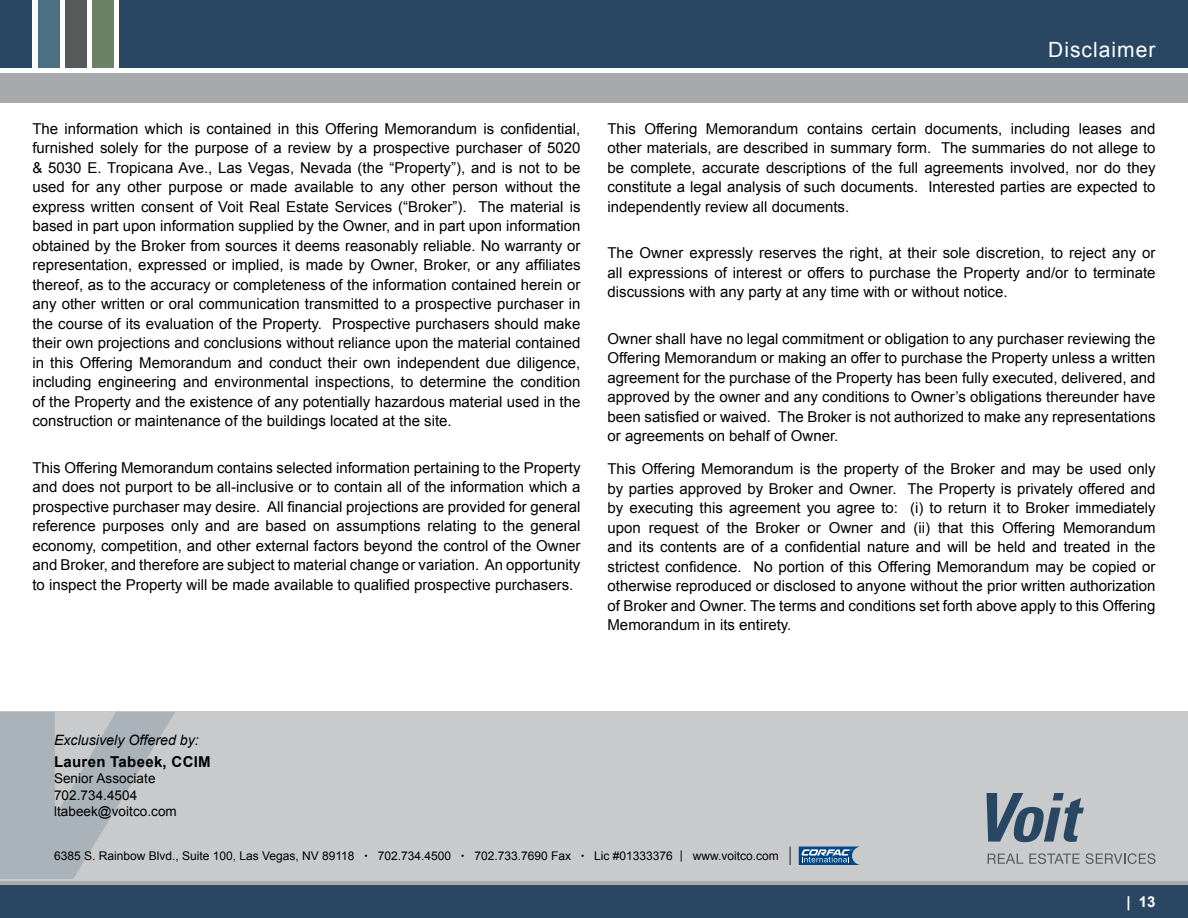
<style>
.page{position:relative;width:1188px;height:918px;background:#fff}
.page>*{position:absolute;margin:0;border:0;box-sizing:border-box;transform-origin:0 0}
.t1{font:21px "Arial";color:#fff}
.t2{font:15px/19.5px "Arial";color:#000;text-align:justify}
.t3{font:700 15px "Arial";color:#000}
.t4{font:700 15px "Arial";color:#fff}
.t5{font:italic 14.25px "Arial";color:#000}
.t6{font:13.5px/16.5px "Arial";letter-spacing:.005em;color:#000}
.t7{font:12px "Arial";color:#000}
.s1{font-size:9px}
</style>
<div class="page">
<div style="left:0;top:880px;width:1188px;height:6px;background:#a7a9ac"></div>
<div style="left:0;top:0;width:1188px;height:68px;background:#294763"></div>
<div style="left:32px;top:0;width:87px;height:68px;background:#fff"></div>
<div style="left:38px;top:0;width:21px;height:68px;background:#4b7083"></div>
<div style="left:65px;top:0;width:21px;height:68px;background:#58595b"></div>
<div style="left:92px;top:0;width:21px;height:68px;background:#6b8364"></div>
<div style="left:0;top:73px;width:1188px;height:29px;background:#a7a9ac"></div>
<div style="left:0;top:886px;width:1188px;height:32px;background:#294763"></div>
<div style="left:0;top:711px;width:1188px;height:169px;background:#c9cacc"></div>
<svg style="left:789px;top:847px;width:2px;height:18px"></svg>
<svg style="left:799px;top:847px;width:61px;height:18px"></svg>
<svg style="left:0;top:712px;width:175px;height:167px"></svg>
<svg style="left:988px;top:854px;width:35px;height:10px"></svg>
<svg style="left:1029px;top:853px;width:127px;height:11px"></svg>
<svg style="left:987px;top:793px;width:97px;height:49px"></svg>
<p class="t2" style="left:32px;top:119px;width:550px">The information which is contained in this Offering Memorandum is confidential, furnished solely for the purpose of a review by a prospective purchaser of 5020 &amp; 5030 E. Tropicana Ave., Las Vegas, N evada (the “Property”), and is not to be used for any other purpose or made available to any other person without the express written consent of Voit Real Estate Services (“Broker”). The material is based in part upon information supplied by the Owner, and in part upon information obtained by the Broker from sources it deems reasonably reliable. No warranty or representation, expressed or implied, is made by Owner, Broker, or any affiliates thereof, as to the accuracy or completeness of the information contained herein or any other written or oral communication transmitted to a prospective purchaser in the course of its evaluation of the Property. Prospective purchasers should make their own projections and conclusions without reliance upon the material contained in this Offering Memorandum and conduct their own independent due diligence, including engineering and environmental inspections, to determine the condition of the Property and the existence of any potentially hazardous material used in the construction or maintenance of the buildings located at the site.</p>
<p class="t2" style="left:32px;top:458px;width:550px">This Offering Memorandum contains selected information pertaining to the Property and does not purport to be all-inclusive or to contain all of the information which a prospective purchaser may desire. All financial projections are provided for general reference purposes only and are based on assumptions relating to the general economy, competition, and other external factors beyond the control of the Owner and Broker, and therefore are subject to material change or variation. An opportunity to inspect the Property will be made available to qualified prospective purchasers.</p>
<h1 class="t1" style="left:1048px;top:35px;width:109px">Disclaimer</h1>
<p class="t2" style="left:608px;top:119px;width:550px">This Offering Memorandum contains certain documents, including leases and other materials, are described in summary form. The summaries do not allege to be complete, accurate descriptions of the full agreements involved, nor do they constitute a legal analysis of such documents. I nterested parties are expected to independently review all documents.</p>
<p class="t2" style="left:608px;top:243px;width:550px">The Owner expressly reserves the right, at their sole discretion, to reject any or all expressions of interest or offers to purchase the Property and/or to terminate discussions with any party at any time with or without notice.</p>
<p class="t2" style="left:608px;top:329px;width:550px">Owner shall have no legal commitment or obligation to any purchaser reviewing the Offering Memorandum or making an offer to purchase the Property unless a written agreement for the purchase of the Property has been fully executed, delivered, and approved by the owner and any conditions to Owner’s obligations thereunder have been satisfied or waived. The Broker is not authorized to make any representations or agreements on behalf of Owner.</p>
<p class="t2" style="left:607px;top:459px;width:550px">This Offering Memorandum is the property of the Broker and may be used only by parties approved by Broker and Owner. The Property is privately offered and by executing this agreement you agree to: (i) to return it to Broker immediately upon request of the Broker or Owner and (ii) that this Offering Memorandum and its contents are of a confidential nature and will be held and treated in the strictest confidence. No portion of this Offering Memorandum may be copied or otherwise reproduced or disclosed to anyone without the prior written authorization of Broker and Owner. The terms and conditions set forth above apply to this Offering Memorandum in its entirety.</p>
<p class="t5" style="left:54px;top:731px;width:146px">Exclusively Offered by:</p>
<p class="t3" style="left:54px;top:751px;width:158px">Lauren Tabeek, CCI M</p>
<p class="t6" style="left:54px;top:770px;width:124px">Senior Associate<br>702.734.4504 ltabeek@voitco.com</p>
<p class="t7" style="left:54px;top:848px;width:726px">6385 S. Rainbow Blvd., Suite 100, Las Vegas, NV 89118 <span class="s1">•</span> 702.734.4500 <span class="s1">•</span> 702.733.7690 Fax <span class="s1">•</span> Lic #01333376 | www.voitco.com</p>
<p class="t4" style="left:1126px;top:891px;width:31px">| 13</p>
</div>
